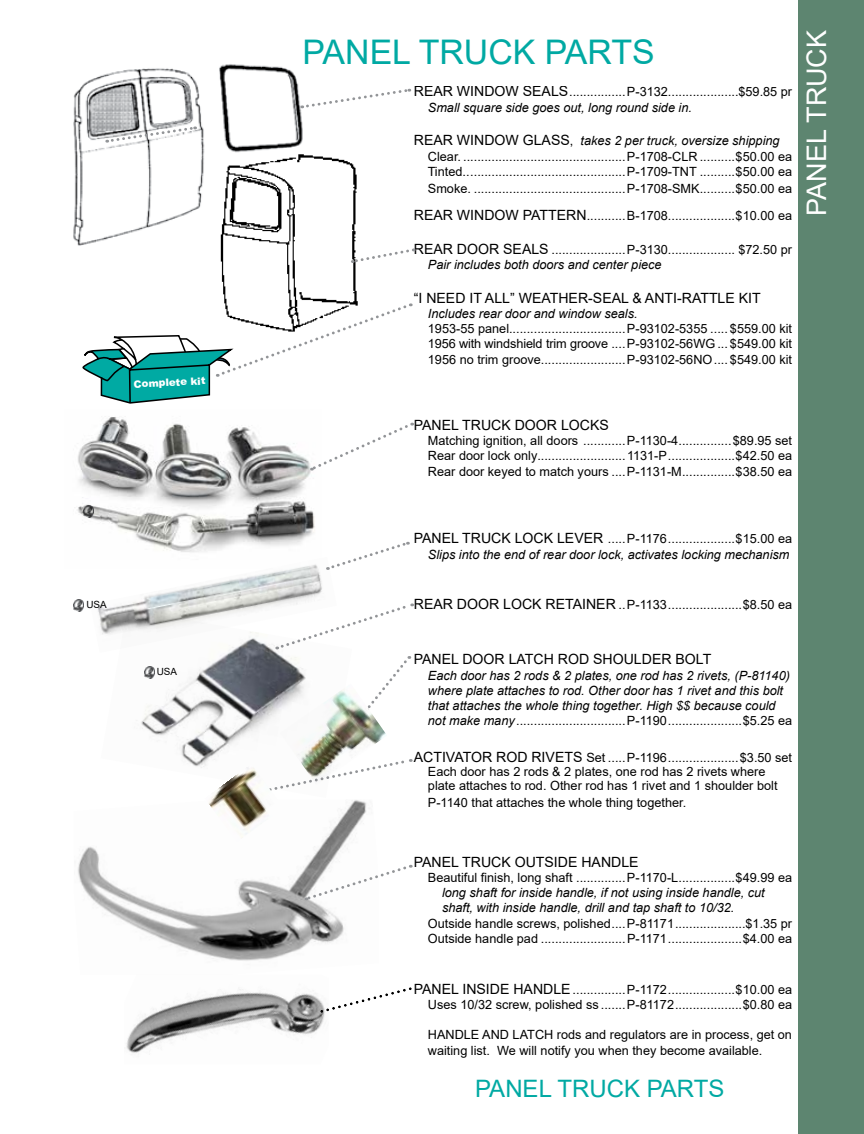
<style>
.page{position:relative;width:864px;height:1134px;background:#fff}
.page>*{position:absolute;margin:0;border:0;box-sizing:border-box;transform-origin:0 0}
.t1{font:33.9px "Arial";color:#00a9a3}
.t2{font:27px "Arial";color:#fff}
.t3{font:24px "Arial";color:#00a9a3}
.t4{font:14.1px "Arial";color:#000}
.t5{font:12.75px/15.3px "Arial";color:#000}
.t6{font:italic 12.75px/15.3px "Arial";color:#000}
.t7{font:900 10.2px "Arial";color:#fff}
.t8{font:9.9px "Arial";color:#000}
.s1{font-size:14.1px}
.s2{font-style:italic}
.s3{font-style:normal;font-size:14.1px}
.s4{font-style:normal}
</style>
<div class="page">
<img style="left:126px;top:989px;width:199px;height:64px">
<img style="left:78px;top:800px;width:292px;height:161px">
<svg style="left:305px;top:864px;width:106px;height:38px"></svg>
<svg style="left:386px;top:656px;width:24px;height:30px"></svg>
<img style="left:352px;top:684px;width:35px;height:66px">
<svg style="left:352px;top:759px;width:59px;height:14px"></svg>
<img style="left:220px;top:155px;width:138px;height:148px">
<img style="left:73px;top:64px;width:232px;height:183px">
<svg style="left:107px;top:125px;width:89px;height:19px"></svg>
<svg style="left:302px;top:87px;width:108px;height:22px"></svg>
<svg style="left:82px;top:303px;width:329px;height:101px"></svg>
<svg style="left:352px;top:248px;width:62px;height:16px"></svg>
<img style="left:77px;top:417px;width:238px;height:135px">
<svg style="left:352px;top:603px;width:61px;height:22px"></svg>
<img style="left:98px;top:564px;width:229px;height:63px">
<svg style="left:310px;top:423px;width:103px;height:49px"></svg>
<img style="left:101px;top:609px;width:251px;height:179px">
<svg style="left:327px;top:541px;width:81px;height:29px"></svg>
<svg style="left:74px;top:600px;width:10px;height:11px"></svg>
<img style="left:205px;top:764px;width:79px;height:78px">
<div style="left:306px;top:976px;width:118px;height:38px;background:#000;opacity:.5"></div>
<div style="left:799px;top:0;width:65px;height:1134px;background:#5d8570"></div>
<p class="t7" style="left:133px;top:377px;width:73px;rotate:-3deg">Complete kit</p>
<p class="t8" style="left:86px;top:598px;width:22px">USA</p>
<p class="t8" style="left:157px;top:665px;width:22px">USA</p>
<h1 class="t1" style="left:303px;top:29px;width:354px">PANEL TRUCK PARTS</h1>
<h2 class="t2" style="left:798px;top:216px;width:187px;rotate:-90deg">PANEL TRUCK</h2>
<p class="t5" style="left:428px;top:84px;width:366px;text-indent:-14px"><span class="s1">REAR WINDOW SEALS</span>................P-3132....................$59.85 pr<br><span class="s2">Small square side goes out, long round side in.</span></p>
<p class="t5" style="left:428px;top:133px;width:366px;text-indent:-14px"><span class="s1">REAR WINDOW GLASS</span>, <span class="s2">takes 2 per truck, oversize shipping<br></span>Clear. ..............................................P-1708-CLR ..........$50.00 ea<br>Tinted..............................................P-1709-TNT ..........$50.00 ea</p>
<p class="t5" style="left:414px;top:175px;width:380px;line-height:26.8px;text-align:right">Smoke. ...........................................P-1708-SMK..........$50.00 ea<br><span class="s1">REAR WINDOW PATTERN</span>...........B-1708...................$10.00 ea</p>
<p class="t5" style="left:428px;top:241px;width:366px;text-indent:-14px"><span class="s1">REAR DOOR SEALS</span> .....................P-3130................... $72.50 pr<br><span class="s2">Pair includes both doors and center piece</span></p>
<p class="t4" style="left:414px;top:288px;width:349px">“I NEED IT ALL” WEATHER-SEAL &amp; ANTI-RATTLE KIT</p>
<p class="t6" style="left:428px;top:306px;width:211px">Includes rear door and window seals.</p>
<p class="t5" style="left:428px;top:321px;width:366px;text-align:justify">1953-55 panel.................................P-93102-5355 ..... $559.00 kit 1956 with windshield trim groove ....P-93102-56WG ... $549.00 kit 1956 no trim groove........................P-93102-56NO.... $549.00 kit</p>
<p class="t4" style="left:414px;top:415px;width:197px">PANEL TRUCK DOOR LOCKS</p>
<p class="t5" style="left:428px;top:433px;width:366px;text-align:justify">Matching ignition, all doors ............P-1130-4...............$89.95 set Rear door lock only.........................1131-P...................$42.50 ea Rear door keyed to match yours ....P-1131-M...............$38.50 ea</p>
<p class="t6" style="left:414px;top:531px;width:380px;text-align:right"><span class="s3">PANEL TRUCK LOCK LEVER</span> <span class="s4">.....P-1176...................$15.00 ea<br></span>Slips into the end of rear door lock, activates locking mechanism</p>
<p class="t5" style="left:414px;top:597px;width:380px"><span class="s1">REAR DOOR LOCK RETAINER</span> ..P-1133.....................$8.50 ea</p>
<p class="t4" style="left:414px;top:650px;width:299px">PANEL DOOR LATCH ROD SHOULDER BOLT</p>
<p class="t6" style="left:428px;top:668px;width:366px">Each door has 2 rods &amp; 2 plates, one rod has 2 rivets, (P-81140) where plate attaches to rod. Other door has 1 rivet and this bolt that attaches the whole thing together. High $$ because could not make many<span class="s4">...............................P-1190.....................$5.25 ea</span></p>
<p class="t5" style="left:428px;top:751px;width:366px;line-height:14.1px;text-indent:-14px"><span class="s1">ACTIVATOR ROD RIVETS</span> Set .....P-1196....................$3.50 set<br>Each door has 2 rods &amp; 2 plates, one rod has 2 rivets where plate attaches to rod. Other rod has 1 rivet and 1 shoulder bolt</p>
<p class="t5" style="left:428px;top:795px;width:260px">P-1140 that attaches the whole thing together.</p>
<p class="t4" style="left:414px;top:852px;width:226px">PANEL TRUCK OUTSIDE HANDLE</p>
<p class="t5" style="left:428px;top:870px;width:366px">Beautiful finish, long shaft ..............P-1170-L................$49.99 ea</p>
<p class="t6" style="left:442px;top:885px;width:324px">long shaft for inside handle, if not using inside handle, cut shaft, with inside handle, drill and tap shaft to 10/32.</p>
<p class="t5" style="left:428px;top:915px;width:366px">Outside handle screws, polished....P-81171....................$1.35 pr<br>Outside handle pad ........................P-1171.....................$4.00 ea</p>
<p class="t5" style="left:414px;top:981px;width:380px;text-align:right"><span class="s1">PANEL INSIDE HANDLE</span>...............P-1172...................$10.00 ea<br>Uses 10/32 screw, polished ss .......P-81172...................$0.80 ea</p>
<p class="t5" style="left:428px;top:1027px;width:366px">HANDLE AND LATCH rods and regulators are in process, get on waiting list. We will notify you when they become available.</p>
<h3 class="t3" style="left:475px;top:1073px;width:251px">PANEL TRUCK PARTS</h3>
</div>
